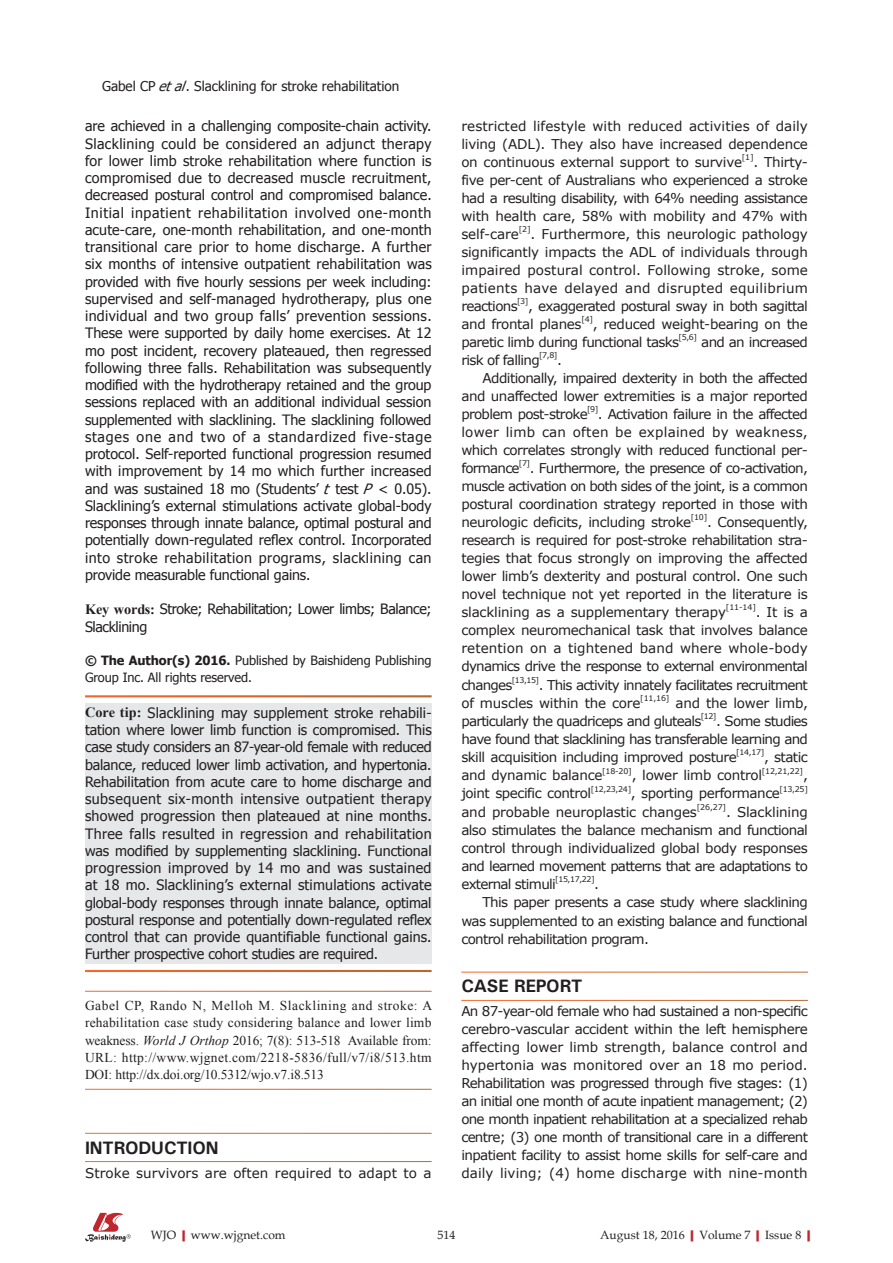
<style>
.page{position:relative;width:893px;height:1263px;background:#fff}
.page>*{position:absolute;margin:0;border:0;box-sizing:border-box;transform-origin:0 0}
.t1{font:700 18px "Univers";letter-spacing:-.01em;color:#231f20}
.t2{font:14.25px/17.2px "Tahoma";letter-spacing:-.01em;color:#231f20;text-align:justify}
.t3{font:13.5px/18px "Verdana";letter-spacing:-.035em;color:#231f20;text-align:justify}
.t4{font:13.5px/17.2px "Times New Roman";letter-spacing:.005em;color:#231f20;text-align:justify}
.t5{font:13.5px/18.1px "Verdana";letter-spacing:-.055em;color:#231f20}
.t6{font:13.5px "Tahoma";color:#231f20}
.t7{font:13.5px "Verdana";letter-spacing:.005em;color:#231f20}
.t8{font:13.5px "Verdana";letter-spacing:-.015em;color:#231f20}
.t9{font:12.75px/17.2px "Tahoma";letter-spacing:-.005em;color:#231f20}
.t10{font:12px "Book Antiqua";color:#231f20}
.t11{font:7.8px "Verdana";letter-spacing:-.035em;color:#231f20}
.s1{font-style:italic}
.s2{font-family:"Times New Roman";font-weight:700}
.s3{font-weight:700}
.s4{font-weight:700;color:#c0262d}
</style>
<div class="page">
<div style="left:85px;top:703px;width:347px;height:261px;background:#e6e7e9"></div>
<svg style="left:85px;top:1213px;width:46px;height:29px"></svg>
<p class="t6" style="left:102px;top:77px;width:299px">Gabel CP <span class="s1">etal</span>. Slacklining for stroke rehabilitation</p>
<p class="t2" style="left:85px;top:117px;width:348px">are achieved in a challenging composite-chain activity.<br>Slacklining could be considered an adjunct therapy for lower limb stroke rehabilitation where function is compromised due to decreased muscle recruitment, decreased postural control and compromised balance.<br>Initial inpatient rehabilitation involved one-month acute-care, one-month rehabilitation, and one-month transitional care prior to home discharge. A further six months of intensive outpatient rehabilitation was provided with five hourly sessions per week including: supervised and self-managed hydrotherapy, plus one individual and two group falls’ prevention sessions.<br>These were supported by daily home exercises. At 12 mo post incident, recovery plateaued, then regressed following three falls. Rehabilitation was subsequently modified with the hydrotherapy retained and the group sessions replaced with an additional individual session supplemented with slacklining. The slacklining followed stages one and two of a standardized five-stage protocol. Self-reported functional progression resumed with improvement by 14 mo which further increased and was sustained 18 mo (Students’ <span class="s1">t</span> test <span class="s1">P</span> &lt; 0.05).<br>Slacklining’s external stimulations activate global-body responses through innate balance, optimal postural and potentially down-regulated reflex control. Incorporated into stroke rehabilitation programs, slacklining can provide measurable functional gains.</p>
<p class="t2" style="left:85px;top:600px;width:348px"><span class="s2">Key words:</span> Stroke; Rehabilitation; Lower limbs; Balance;<br>Slacklining</p>
<p class="t9" style="left:85px;top:651px;width:348px"><span class="s3">© The Author(s) 2016.</span> Published by Baishideng Publishing<br>Group Inc. All rights reserved.</p>
<p class="t2" style="left:85px;top:703px;width:348px"><span class="s2">Core tip:</span> Slacklining may supplement stroke rehabili&shy;tation where lower limb function is compromised. This case study considers an 87-year-old female with reduced balance, reduced lower limb activation, and hypertonia.<br>Rehabilitation from acute care to home discharge and subsequent six-month intensive outpatient therapy showed progression then plateaued at nine months.<br>Three falls resulted in regression and rehabilitation was modified by supplementing slacklining. Functional progression improved by 14 mo and was sustained at 18 mo. Slacklining’s external stimulations activate global-body responses through innate balance, optimal postural response and potentially down-regulated reflex control that can provide quantifiable functional gains.<br>Further prospective cohort studies are required.</p>
<p class="t4" style="left:85px;top:997px;width:349px">Gabel CP, Rando N, Melloh M. Slacklining and stroke: A rehabilitation case study considering balance and lower limb weakness. <span class="s1">World J Orthop</span> 2016; 7(8): 513-518 Available from:<br>URL: http://www.wjgnet.com/2218-5836/full/v7/i8/513.htm DOI: http://dx.doi.org/10.5312/wjo.v7.i8.513</p>
<p class="t1" style="left:85px;top:1137px;width:135px">INTRODUCTION</p>
<p class="t7" style="left:85px;top:1164px;width:348px">Stroke survivors are often required to adapt to a</p>
<p class="t3" style="left:461px;top:116px;width:348px">restricted lifestyle with reduced activities of daily living (ADL). They also have increased dependence on continuous external support to survive</p>
<p class="t11" style="left:742px;top:152px;width:13px">[1]</p>
<p class="t3" style="left:461px;top:152px;width:348px;text-indent:292px">. Thirty&shy;five per-cent of Australians who experienced a stroke had a resulting disability, with 64% needing assistance with health care, 58% with mobility and 47% with self-care</p>
<p class="t11" style="left:519px;top:224px;width:14px">[2]</p>
<p class="t3" style="left:461px;top:224px;width:348px;text-indent:69px">. Furthermore, this neurologic pathology significantly impacts the ADL of individuals through impaired postural control. Following stroke, some patients have delayed and disrupted equilibrium reactions</p>
<p class="t11" style="left:517px;top:296px;width:13px">[3]</p>
<p class="t3" style="left:461px;top:296px;width:348px;text-indent:67px">, exaggerated postural sway in both sagittal and frontal planes</p>
<p class="t11" style="left:581px;top:314px;width:13px">[4]</p>
<p class="t3" style="left:461px;top:314px;width:348px;text-indent:132px">, reduced weight-bearing on the paretic limb during functional tasks</p>
<p class="t11" style="left:679px;top:332px;width:20px">[5,6]</p>
<p class="t3" style="left:701px;top:332px;width:108px">and an increased</p>
<p class="t3" style="left:461px;top:350px;width:80px">risk of falling</p>
<p class="t11" style="left:539px;top:350px;width:20px">[7,8]</p>
<p class="t3" style="left:557px;top:350px;width:6px">.</p>
<p class="t3" style="left:483px;top:368px;width:327px">Additionally, impaired dexterity in both the affected</p>
<p class="t3" style="left:461px;top:386px;width:348px">and unaffected lower extremities is a major reported</p>
<p class="t3" style="left:461px;top:404px;width:128px">problem post-stroke</p>
<p class="t11" style="left:587px;top:404px;width:13px">[9]</p>
<p class="t3" style="left:461px;top:404px;width:348px;text-align:left;text-indent:137px">. Activation failure in the affected lower limb can often be explained by weakness, which correlates strongly with reduced functional per&shy;formance</p>
<p class="t11" style="left:519px;top:458px;width:13px">[7]</p>
<p class="t3" style="left:461px;top:458px;width:348px;text-indent:68px">. Furthermore, the presence of co-activation, muscle activation on both sides of the joint, is a common postural coordination strategy reported in those with neurologic deficits, including stroke</p>
<p class="t11" style="left:691px;top:512px;width:18px">[10]</p>
<p class="t3" style="left:461px;top:512px;width:348px;text-align:left;text-indent:246px">. Consequently, research is required for post-stroke rehabilitation stra&shy;tegies that focus strongly on improving the affected lower limb’s dexterity and postural control. One such novel technique not yet reported in the literature is slacklining as a supplementary therapy</p>
<p class="t11" style="left:726px;top:602px;width:32px">[11-14]</p>
<p class="t3" style="left:461px;top:602px;width:348px;text-indent:294px">. It is a complex neuromechanical task that involves balance retention on a tightened band where whole-body dynamics drive the response to external environmental changes</p>
<p class="t11" style="left:512px;top:675px;width:29px">[13,15]</p>
<p class="t5" style="left:461px;top:675px;width:348px;text-indent:77px">. This activity innately facilitates recruitment of muscles within the core</p>
<p class="t11" style="left:640px;top:693px;width:31px">[11,16]</p>
<p class="t5" style="left:461px;top:693px;width:348px;text-indent:214px">and the lower limb, particularly the quadriceps and gluteals</p>
<p class="t11" style="left:701px;top:711px;width:17px">[12]</p>
<p class="t3" style="left:461px;top:711px;width:348px;text-indent:255px">. Some studies have found that slacklining has transferable learning and skill acquisition including improved posture</p>
<p class="t11" style="left:736px;top:747px;width:30px">[14,17]</p>
<p class="t3" style="left:764px;top:748px;width:45px">, static</p>
<p class="t3" style="left:461px;top:766px;width:143px">and dynamic balance</p>
<p class="t11" style="left:602px;top:766px;width:31px">[18-20]</p>
<p class="t3" style="left:632px;top:766px;width:132px">, lower limb control</p>
<p class="t11" style="left:762px;top:766px;width:43px">[12,21,22]</p>
<p class="t3" style="left:803px;top:766px;width:6px">,</p>
<p class="t3" style="left:461px;top:784px;width:131px">joint specific control</p>
<p class="t11" style="left:591px;top:784px;width:42px">[12,23,24]</p>
<p class="t3" style="left:631px;top:784px;width:151px">, sporting performance</p>
<p class="t11" style="left:779px;top:784px;width:30px">[13,25]</p>
<p class="t8" style="left:461px;top:803px;width:237px">and probable neuroplastic changes</p>
<p class="t11" style="left:697px;top:802px;width:31px">[26,27]</p>
<p class="t3" style="left:461px;top:802px;width:348px;text-indent:265px">. Slacklining also stimulates the balance mechanism and functional control through individualized global body responses and learned movement patterns that are adaptations to external stimuli</p>
<p class="t11" style="left:555px;top:875px;width:41px">[15,17,22]</p>
<p class="t3" style="left:594px;top:875px;width:6px">.</p>
<p class="t3" style="left:483px;top:893px;width:327px">This paper presents a case study where slacklining</p>
<p class="t3" style="left:461px;top:911px;width:348px">was supplemented to an existing balance and functional</p>
<p class="t3" style="left:461px;top:929px;width:189px">control rehabilitation program.</p>
<p class="t1" style="left:461px;top:974px;width:123px">CASE REPORT</p>
<p class="t3" style="left:461px;top:1001px;width:348px">An 87-year-old female who had sustained a non-specific cerebro-vascular accident within the left hemisphere affecting lower limb strength, balance control and hypertonia was monitored over an 18 mo period.<br>Rehabilitation was progressed through five stages: (1) an initial one month of acute inpatient management; (2) one month inpatient rehabilitation at a specialized rehab centre; (3) one month of transitional care in a different inpatient facility to assist home skills for self-care and daily living; (4) home discharge with nine-month</p>
<p class="t10" style="left:151px;top:1226px;width:136px">WJO<span class="s4">|</span>www.wjgnet.com</p>
<p class="t10" style="left:437px;top:1226px;width:19px">514</p>
<p class="t10" style="left:600px;top:1226px;width:217px">August 18, 2016<span class="s4">|</span>Volume 7<span class="s4">|</span>Issue 8<span class="s4">|</span></p>
</div>
